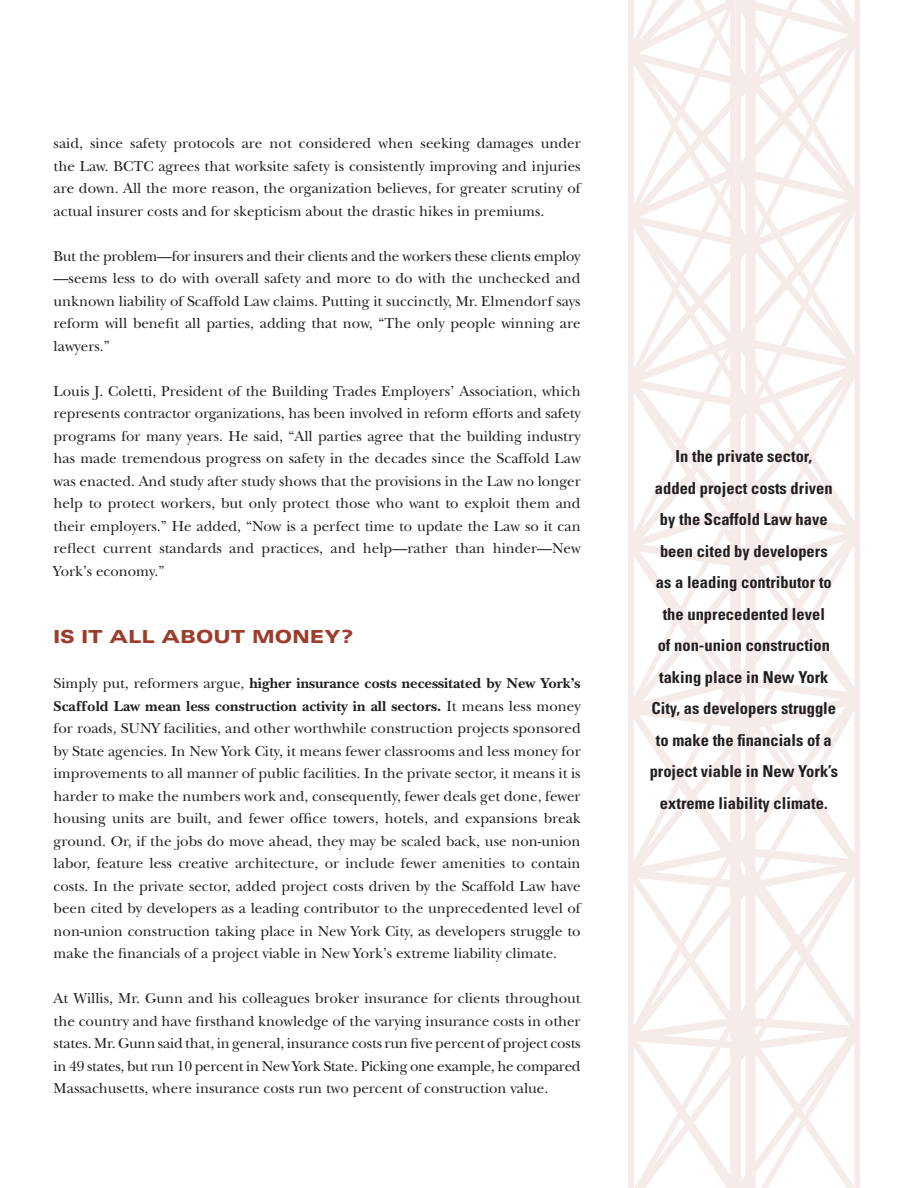
<style>
.page{position:relative;width:918px;height:1188px;background:#fff}
.page>*{position:absolute;margin:0;border:0;box-sizing:border-box;transform-origin:0 0}
.t1{font:900 expanded 18px "Univers LT Std";color:#9d3c2b}
.t2{font:700 condensed 16.5px/31.5px "Univers LT Std";color:#231f20;text-align:center}
.t3{font:15px/22.5px "New Baskerville Std";color:#231f20;text-align:justify}
.s1{font-weight:700}
</style>
<div class="page">
<svg style="left:628px;top:0;width:107px;height:1188px"></svg>
<svg style="left:735px;top:0;width:125px;height:1188px"></svg>
<p class="t3" style="left:54px;top:132px;width:529px">said, since safety protocols are not considered when seeking damages under the Law. BCTC agrees that worksite safety is consistently improving and injuries are down. All the more reason, the organization believes, for greater scrutiny of actual insurer costs and for skepticism about the drastic hikes in premiums.</p>
<p class="t3" style="left:54px;top:245px;width:529px">But the problem—for insurers and their clients and the workers these clients employ —seems less to do with overall safety and more to do with the unchecked and unknown liability of Scaffold Law claims. Putting it succinctly, Mr. Elmendorf says reform will benefit all parties, adding that now, “The only people winning are lawyers.”</p>
<p class="t3" style="left:54px;top:380px;width:529px">Louis J. Coletti, President of the Building Trades Employers’ Association, which represents contractor organizations, has been involved in reform efforts and safety programs for many years. He said, “All parties agree that the building industry has made tremendous progress on safety in the decades since the Scaffold Law was enacted. And study after study shows that the provisions in the Law no longer help to protect workers, but only protect those who want to exploit them and their employers.” He added, “Now is a perfect time to update the Law so it can reflect current standards and practices, and help—rather than hinder—New York’s economy.”</p>
<p class="t1" style="left:54px;top:627px;width:302px">IS IT ALL ABOUT MONEY?</p>
<p class="t3" style="left:54px;top:672px;width:529px">Simply put, reformers argue, <span class="s1">higher insurance costs necessitated by New York’s Scaffold Law mean less construction activity in all sectors.</span> It means less money for roads, SUNY facilities, and other worthwhile construction projects sponsored by State agencies. In New York City, it means fewer classrooms and less money for improvements to all manner of public facilities. In the private sector, it means it is harder to make the numbers work and, consequently, fewer deals get done, fewer housing units are built, and fewer office towers, hotels, and expansions break ground. Or, if the jobs do move ahead, they may be scaled back, use non-union labor, feature less creative architecture, or include fewer amenities to contain costs. In the private sector, added project costs driven by the Scaffold Law have been cited by developers as a leading contributor to the unprecedented level of non-union construction taking place in New York City, as developers struggle to make the financials of a project viable in New York’s extreme liability climate.</p>
<p class="t3" style="left:54px;top:987px;width:529px">At Willis, Mr. Gunn and his colleagues broker insurance for clients throughout the country and have firsthand knowledge of the varying insurance costs in other states. Mr. Gunn said that, in general, insurance costs run five percent of project costs in 49 states, but run 10 percent in New York State. Picking one example, he compared Massachusetts, where insurance costs run two percent of construction value.</p>
<p class="t2" style="left:650px;top:441px;width:190px">In the private sector,<br>added project costs driven by the Scaffold Law have been cited by developers<br>as a leading contributor to the unprecedented level<br>of non-union construction taking place in New York<br>City, as developers struggle to make the financials of a project viable in New York’s extreme liability climate.</p>
</div>
